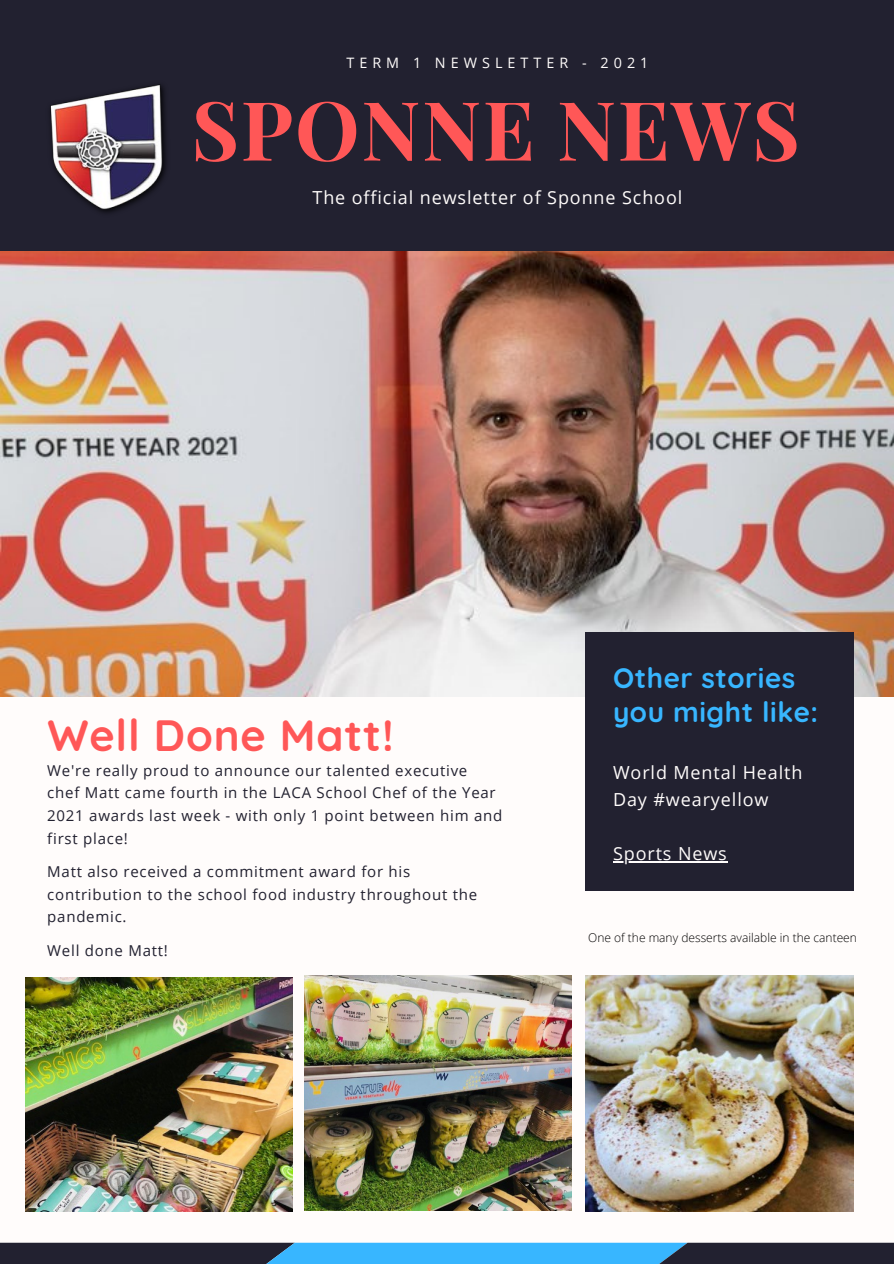
<style>
.page{position:relative;width:894px;height:1264px;background:#fff}
.page>*{position:absolute;margin:0;border:0;box-sizing:border-box;transform-origin:0 0}
.t1{font:700 81.75px "Playfair Display";letter-spacing:.02em;color:#ff5757}
.t2{font:700 43.65px "Quicksand";letter-spacing:.02em;color:#ff5757}
.t3{font:700 27.9px/33.8px "Quicksand";letter-spacing:.02em;color:#38b6ff}
.t4{font:18px/27px "Open Sans";letter-spacing:.05em;color:#fffcfb}
.t5{font:15px/22.5px "Open Sans";letter-spacing:.05em;color:#222130}
.t6{font:14.4px "Open Sans";letter-spacing:.35em;color:#fffcfb}
.t7{font:300 12px "Open Sans";color:#000}
</style>
<div class="page">
<div style="left:0;top:0;width:893px;height:1263px;background:#fffcfb"></div>
<img style="left:0;top:250px;width:893px;height:447px">
<div style="left:585px;top:632px;width:267px;height:258px;background:#222130"></div>
<div style="left:0;top:0;width:893px;height:250px;background:#222130"></div>
<svg style="left:0;top:1242px;width:893px;height:21px;background:#33688f"></svg>
<img style="left:585px;top:975px;width:267px;height:236px">
<img style="left:50px;top:84px;width:116px;height:129px">
<img style="left:305px;top:975px;width:266px;height:235px">
<img style="left:25px;top:977px;width:267px;height:234px">
<hr style="left:613px;top:861px;width:114px;height:1px;background:#fffcfb">
<p class="t6" style="left:346px;top:52px;width:303px">TERM 1 NEWSLETTER - 2021</p>
<p class="t1" style="left:191px;top:72px;width:609px">SPONNE NEWS</p>
<p class="t4" style="left:312px;top:183px;width:371px">The official newsletter of Sponne School</p>
<p class="t2" style="left:47px;top:707px;width:348px">Well Done Matt!</p>
<p class="t5" style="left:47px;top:758px;width:456px">We're really proud to announce our talented executive chef Matt came fourth in the LACA School Chef of the Year 2021 awards last week - with only 1 point between him and first place!</p>
<p class="t5" style="left:47px;top:860px;width:431px">Matt also received a commitment award for his contribution to the school food industry throughout the pandemic.</p>
<p class="t5" style="left:47px;top:939px;width:122px">Well done Matt!</p>
<p class="t3" style="left:613px;top:660px;width:206px">Other stories you might like:</p>
<p class="t4" style="left:613px;top:758px;width:191px">World Mental Health<br>Day #wearyellow</p>
<p class="t4" style="left:613px;top:839px;width:115px">Sports News</p>
<p class="t7" style="left:588px;top:928px;width:270px">One of the many desserts available in the canteen</p>
</div>
